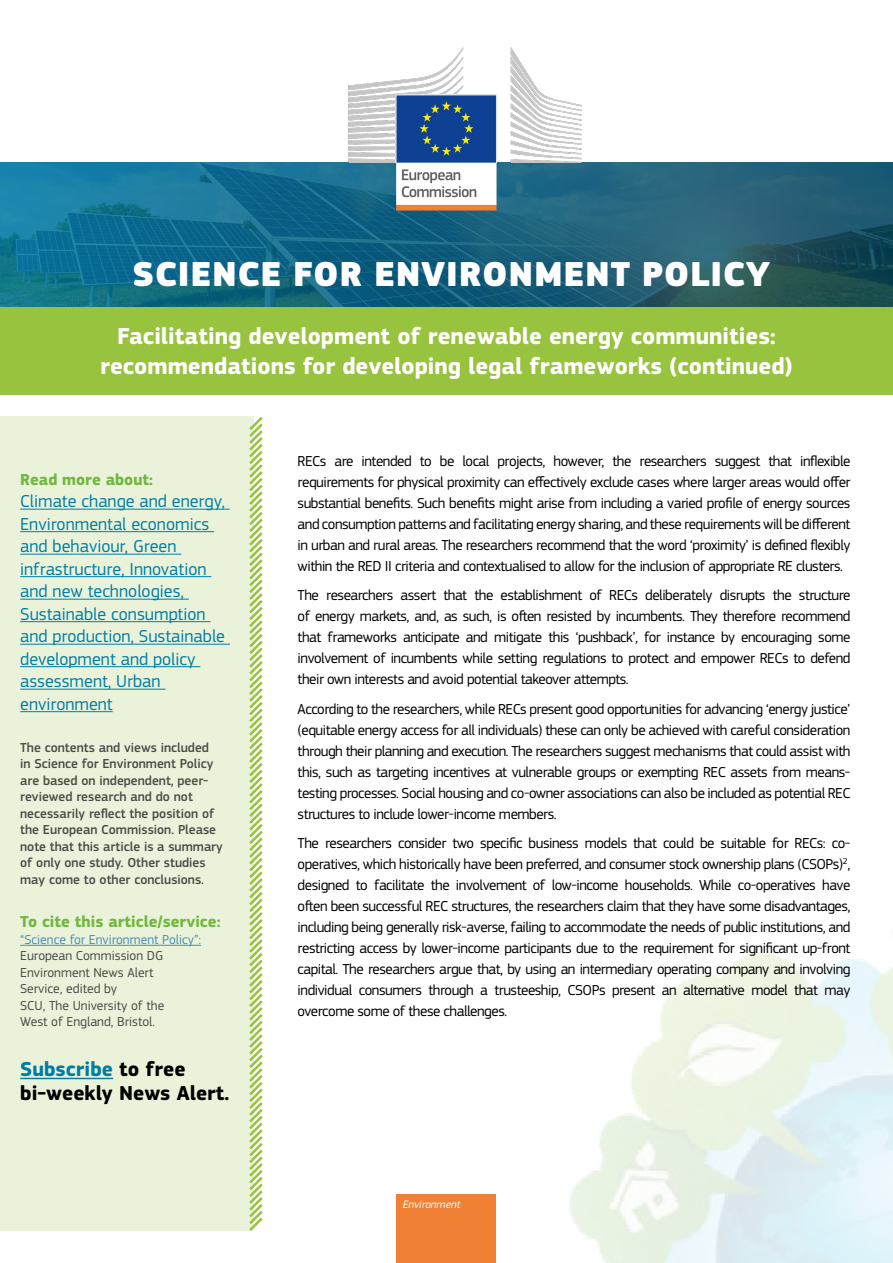
<style>
.page{position:relative;width:893px;height:1263px;background:#fff}
.page>*{position:absolute;margin:0;border:0;box-sizing:border-box;transform-origin:0 0}
.t1{font:900 36px "EC Square Sans Pro Extra";letter-spacing:.02em;color:#fff}
.t2{font:700 24px/30px "EC Square Sans Pro";color:#fff;text-align:center}
.bold_H3{font:700 21px/24px "EC Square Sans Pro";color:#000}
.Side_bar_body_text{font:18px/22.5px "EC Square Sans Pro";color:#007da7}
.side_bar_bold_text{font:700 16.5px "EC Square Sans Pro";color:#72b741}
.Side_bar_body_text-2{font:700 16.5px "EC Square Sans Pro";color:#72b741}
.Body_Text{font:15px/21px "EC Square Sans Pro";letter-spacing:-.03em;color:#000;text-align:justify}
.Side_bar_body_text-3{font:500 13.5px/16.5px "EC Square Sans Pro";color:#4a4a49}
.Side_bar_body_text-4{font:13.5px "EC Square Sans Pro";color:#4a4a49}
.Side_bar_body_text-5{font:13.5px "EC Square Sans Pro";color:#498eb3}
.t3{font:italic 11.25px "EC Square Sans Pro";color:#fff}
.s1{color:#007da7}
</style>
<div class="page">
<svg style="left:0;top:163px;width:893px;height:144px;background:#1a657f"></svg>
<div style="left:0;top:417px;width:254px;height:814px;background:#eaf3d9"></div>
<div style="left:397px;top:1195px;width:99px;height:68px;background:#ef8034"></div>
<div style="left:0;top:307px;width:893px;height:88px;background:#97c33f"></div>
<svg style="left:246px;top:416px;width:17px;height:815px"></svg>
<hr style="left:20px;top:509px;width:210px;height:1px;background:#007da7">
<hr style="left:20px;top:531px;width:194px;height:1px;background:#007da7">
<hr style="left:20px;top:554px;width:161px;height:1px;background:#007da7">
<hr style="left:20px;top:576px;width:191px;height:1px;background:#007da7">
<hr style="left:20px;top:599px;width:169px;height:1px;background:#007da7">
<hr style="left:20px;top:621px;width:190px;height:1px;background:#007da7">
<hr style="left:20px;top:644px;width:210px;height:1px;background:#007da7">
<hr style="left:20px;top:666px;width:180px;height:1px;background:#007da7">
<hr style="left:20px;top:689px;width:145px;height:1px;background:#007da7">
<hr style="left:20px;top:711px;width:93px;height:1px;background:#007da7">
<hr style="left:20px;top:945px;width:181px;height:1px;background:#498eb3">
<hr style="left:20px;top:1078px;width:93px;height:1px;background:#007da7">
<img style="left:340px;top:47px;width:248px;height:207px">
<h1 class="t1" style="left:132px;top:251px;width:640px">SCIENCE FOR ENVIRONMENT POLICY</h1>
<h2 class="t2" style="left:100px;top:322px;width:694px">Facilitating development of renewable energy communities: recommendations for developing legal frameworks (continued)</h2>
<p class="Side_bar_body_text-2" style="left:20px;top:469px;width:134px">Read more about:</p>
<p class="Side_bar_body_text" style="left:20px;top:490px;width:206px">Climate change and energy,<br>Environmental economics and behaviour, Green infrastructure, Innovation and new technologies,<br>Sustainable consumption and production, Sustainable development and policy assessment, Urban environment</p>
<p class="Side_bar_body_text-3" style="left:20px;top:739px;width:204px">The contents and views included in Science for Environment Policy are based on independent, peer&shy;reviewed research and do not necessarily reflect the position of the European Commission. Please note that this article is a summary of only one study. Other studies may come to other conclusions.</p>
<p class="side_bar_bold_text" style="left:20px;top:912px;width:202px">To cite this article/service:</p>
<p class="Side_bar_body_text-5" style="left:20px;top:931px;width:182px">“Science for Environment Policy”:</p>
<p class="Side_bar_body_text-4" style="left:20px;top:948px;width:145px">European Commission DG</p>
<p class="Side_bar_body_text-4" style="left:20px;top:964px;width:135px">Environment News Alert</p>
<p class="Side_bar_body_text-4" style="left:20px;top:981px;width:98px">Service, edited by</p>
<p class="Side_bar_body_text-4" style="left:20px;top:997px;width:146px">SCU, The University of the</p>
<p class="Side_bar_body_text-4" style="left:20px;top:1014px;width:136px">West of England, Bristol.</p>
<h3 class="bold_H3" style="left:20px;top:1058px;width:211px"><span class="s1">Subscribe</span> to free bi-weekly News Alert.</h3>
<p class="Body_Text" style="left:298px;top:450px;width:554px">RECs are intended to be local projects, however, the researchers suggest that inflexible requirements for physical proximity can effectively exclude cases where larger areas would offer substantial benefits. Such benefits might arise from including a varied profile of energy sources and consumption patterns and facilitating energy sharing, and these requirements will be different in urban and rural areas. The researchers recommend that the word ‘proximity’ is defined flexibly within the RED II criteria and contextualised to allow for the inclusion of appropriate RE clusters.</p>
<p class="Body_Text" style="left:298px;top:585px;width:554px">The researchers assert that the establishment of RECs deliberately disrupts the structure of energy markets, and, as such, is often resisted by incumbents. They therefore recommend that frameworks anticipate and mitigate this ‘pushback’, for instance by encouraging some involvement of incumbents while setting regulations to protect and empower RECs to defend their own interests and avoid potential takeover attempts.</p>
<p class="Body_Text" style="left:298px;top:698px;width:554px">According to the researchers, while RECs present good opportunities for advancing ‘energy justice’ (equitable energy access for all individuals) these can only be achieved with careful consideration through their planning and execution. The researchers suggest mechanisms that could assist with this, such as targeting incentives at vulnerable groups or exempting REC assets from means&shy;testing processes. Social housing and co-owner associations can also be included as potential REC structures to include lower-income members.</p>
<p class="Body_Text" style="left:298px;top:833px;width:554px">The researchers consider two specific business models that could be suitable for RECs: co&shy;operatives, which historically have been preferred, and consumer stock ownership plans (CSOPs)<sup>2</sup>, designed to facilitate the involvement of low-income households. While co-operatives have often been successful REC structures, the researchers claim that they have some disadvantages, including being generally risk-averse, failing to accommodate the needs of public institutions, and restricting access by lower-income participants due to the requirement for significant up-front capital. The researchers argue that, by using an intermediary operating company and involving individual consumers through a trusteeship, CSOPs present an alternative model that may overcome some of these challenges.</p>
<p class="t3" style="left:403px;top:1198px;width:59px">Environment</p>
</div>
